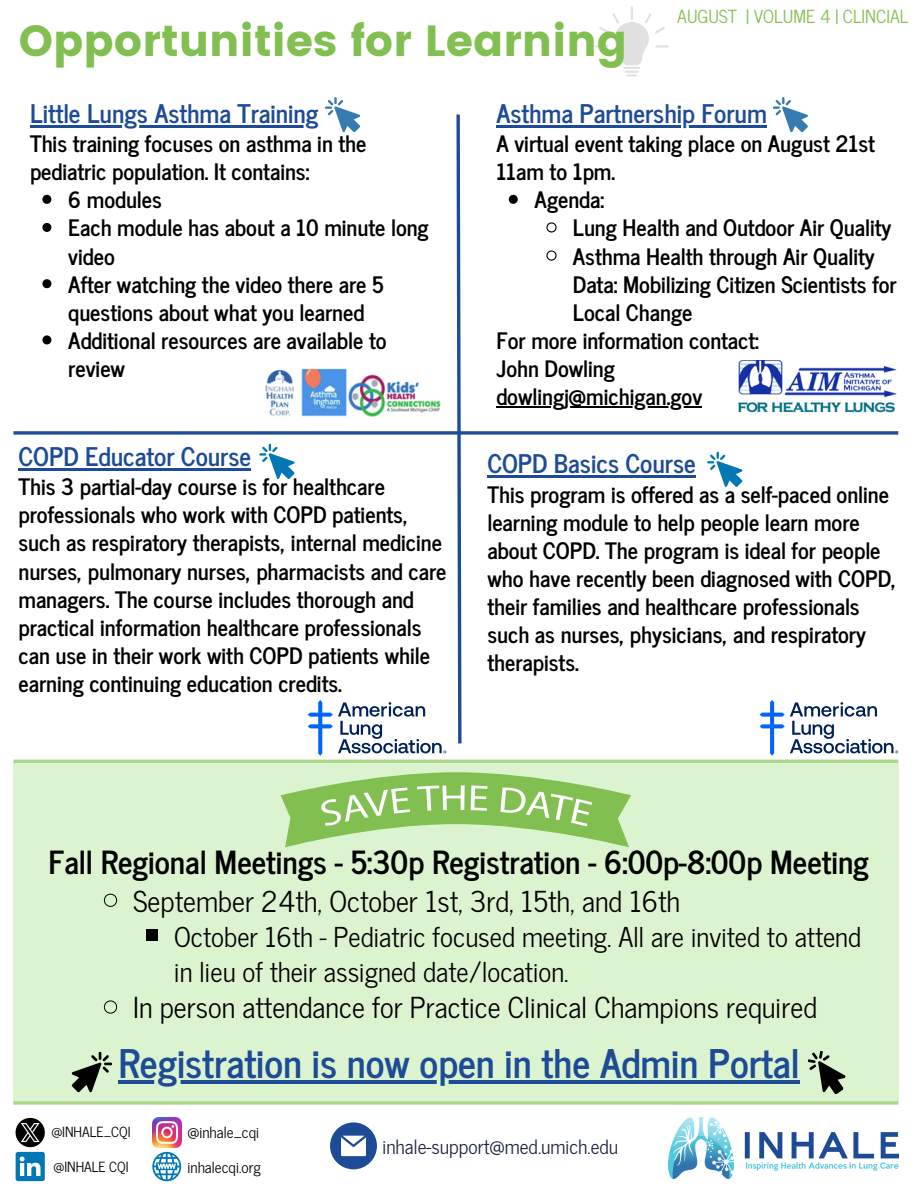
<style>
.page{position:relative;width:918px;height:1188px;background:#fff}
.page>*{position:absolute;margin:0;border:0;box-sizing:border-box;transform-origin:0 0}
.t1{font:43.5px "Poppins";color:#81bf50}
.t2{font:700 39.15px "News Cycle";color:#1e4b96}
.t3{font:700 31.65px "News Cycle";color:#000}
.t4{font:28.65px "News Cycle";color:#000}
.t5{font:27.15px/35.1px "News Cycle";color:#000}
.t6{font:700 25.5px "News Cycle";color:#1e4b96}
.t7{font:700 22.5px/28.2px "News Cycle";color:#000}
.t8{font:19.5px "News Cycle";color:#1c2143}
.t9{font:17.85px "News Cycle";color:#81bf50}
.t10{font:15.15px "News Cycle";color:#000}
.t11{font:13.95px "News Cycle";color:#000}
</style>
<div class="page">
<img style="left:669px;top:1118px;width:229px;height:60px">
<svg style="left:330px;top:1122px;width:47px;height:47px"></svg>
<img style="left:152px;top:1118px;width:30px;height:29px">
<div style="left:13px;top:763px;width:886px;height:340px;background:#dbf4cf"></div>
<svg style="left:281px;top:772px;width:350px;height:75px"></svg>
<svg style="left:13px;top:1101px;width:885px;height:4px;background:#b6db99"></svg>
<svg style="left:152px;top:1152px;width:29px;height:29px"></svg>
<svg style="left:16px;top:1118px;width:29px;height:63px"></svg>
<hr style="left:13px;top:760px;width:885px;height:3px;background:#acd68b">
<svg style="left:104px;top:893px;width:13px;height:14px"></svg>
<div style="left:146px;top:929px;width:12px;height:12px;background:#000"></div>
<svg style="left:104px;top:1000px;width:13px;height:14px"></svg>
<hr style="left:118px;top:1080px;width:682px;height:4px;background:#1e4b96">
<svg style="left:808px;top:1051px;width:38px;height:43px"></svg>
<svg style="left:72px;top:1052px;width:40px;height:40px"></svg>
<hr style="left:30px;top:125px;width:288px;height:2px;background:#1e4b96">
<svg style="left:42px;top:195px;width:9px;height:9px"></svg>
<svg style="left:42px;top:223px;width:9px;height:9px"></svg>
<svg style="left:42px;top:279px;width:9px;height:9px"></svg>
<svg style="left:42px;top:335px;width:9px;height:9px"></svg>
<img style="left:265px;top:368px;width:176px;height:49px">
<svg style="left:13px;top:431px;width:885px;height:4px;background:#4066a6"></svg>
<svg style="left:325px;top:97px;width:35px;height:35px"></svg>
<svg style="left:455px;top:114px;width:8px;height:630px"></svg>
<svg style="left:595px;top:6px;width:74px;height:71px"></svg>
<hr style="left:496px;top:125px;width:271px;height:2px;background:#1e4b96">
<svg style="left:509px;top:195px;width:9px;height:9px"></svg>
<svg style="left:546px;top:222px;width:11px;height:11px"></svg>
<svg style="left:546px;top:250px;width:11px;height:11px"></svg>
<hr style="left:496px;top:406px;width:206px;height:1px;background:#000">
<svg style="left:773px;top:97px;width:35px;height:35px"></svg>
<img style="left:738px;top:360px;width:159px;height:53px">
<hr style="left:18px;top:468px;width:233px;height:2px;background:#1e4b96">
<svg style="left:260px;top:444px;width:34px;height:35px"></svg>
<svg style="left:308px;top:700px;width:138px;height:56px"></svg>
<hr style="left:487px;top:476px;width:209px;height:2px;background:#1e4b96">
<svg style="left:708px;top:452px;width:34px;height:35px"></svg>
<svg style="left:760px;top:700px;width:138px;height:56px"></svg>
<p class="t1" style="left:19px;top:16px;width:610px">Opportunities for Learning</p>
<p class="t9" style="left:677px;top:1px;width:233px">AUGUST | VOLUME 4 | CLINCIAL</p>
<p class="t6" style="left:30px;top:91px;width:290px">Little Lungs Asthma Training</p>
<p class="t7" style="left:30px;top:128px;width:338px">This training focuses on asthma in the pediatric population. It contains:</p>
<p class="t7" style="left:68px;top:184px;width:95px">6 modules</p>
<h6 class="t7" style="left:68px;top:213px;width:362px">Each module has about a 10 minute long video</h6>
<p class="t7" style="left:68px;top:269px;width:317px">After watching the video there are 5 questions about what you learned</p>
<p class="t7" style="left:68px;top:325px;width:320px">Additional resources are available to review</p>
<p class="t6" style="left:18px;top:434px;width:234px">COPD Educator Course</p>
<p class="t7" style="left:18px;top:471px;width:430px">This 3 partial-day course is for healthcare professionals who work with COPD patients, such as respiratory therapists, internal medicine nurses, pulmonary nurses, pharmacists and care managers. The course includes thorough and practical information healthcare professionals can use in their work with COPD patients while earning continuing education credits.</p>
<h6 class="t6" style="left:496px;top:91px;width:272px">Asthma Partnership Forum</h6>
<h6 class="t7" style="left:496px;top:128px;width:380px">A virtual event taking place on August 21st<br>11am to 1pm.</h6>
<p class="t7" style="left:535px;top:184px;width:71px">Agenda:</p>
<p class="t7" style="left:573px;top:213px;width:320px">Lung Health and Outdoor Air Quality</p>
<p class="t7" style="left:573px;top:241px;width:325px">Asthma Health through Air Quality<br>Data: Mobilizing Citizen Scientists for<br>Local Change</p>
<h6 class="t7" style="left:496px;top:325px;width:264px">For more information contact:<br>John Dowling</h6>
<p class="t7" style="left:496px;top:381px;width:207px">dowlingj@michigan.gov</p>
<h2 class="t6" style="left:487px;top:441px;width:210px">COPD Basics Course</h2>
<h2 class="t7" style="left:487px;top:479px;width:410px">This program is offered as a self-paced online learning module to help people learn more about COPD. The program is ideal for people who have recently been diagnosed with COPD, their families and healthcare professionals such as nurses, physicians, and respiratory therapists.</h2>
<h1 class="t3" style="left:48px;top:834px;width:822px">Fall Regional Meetings - 5:30p Registration - 6:00p-8:00p Meeting</h1>
<h6 class="t4" style="left:133px;top:876px;width:549px">September 24th, October 1st, 3rd, 15th, and 16th</h6>
<p class="t5" style="left:174px;top:917px;width:688px">October 16th - Pediatric focused meeting. All are invited to attend in lieu of their assigned date/location.</p>
<p class="t4" style="left:133px;top:982px;width:685px">In person attendance for Practice Clinical Champions required</p>
<p class="t2" style="left:118px;top:1029px;width:683px">Registration is now open in the Admin Portal</p>
<p class="t11" style="left:51px;top:1120px;width:81px">@INHALE_CQI</p>
<p class="t11" style="left:53px;top:1155px;width:77px">@INHALE CQI</p>
<h3 class="t10" style="left:187px;top:1119px;width:73px">@inhale_cqi</h3>
<p class="t10" style="left:187px;top:1154px;width:75px">inhalecqi.org</p>
<p class="t8" style="left:382px;top:1129px;width:237px">inhale-support@med.umich.edu</p>
</div>
